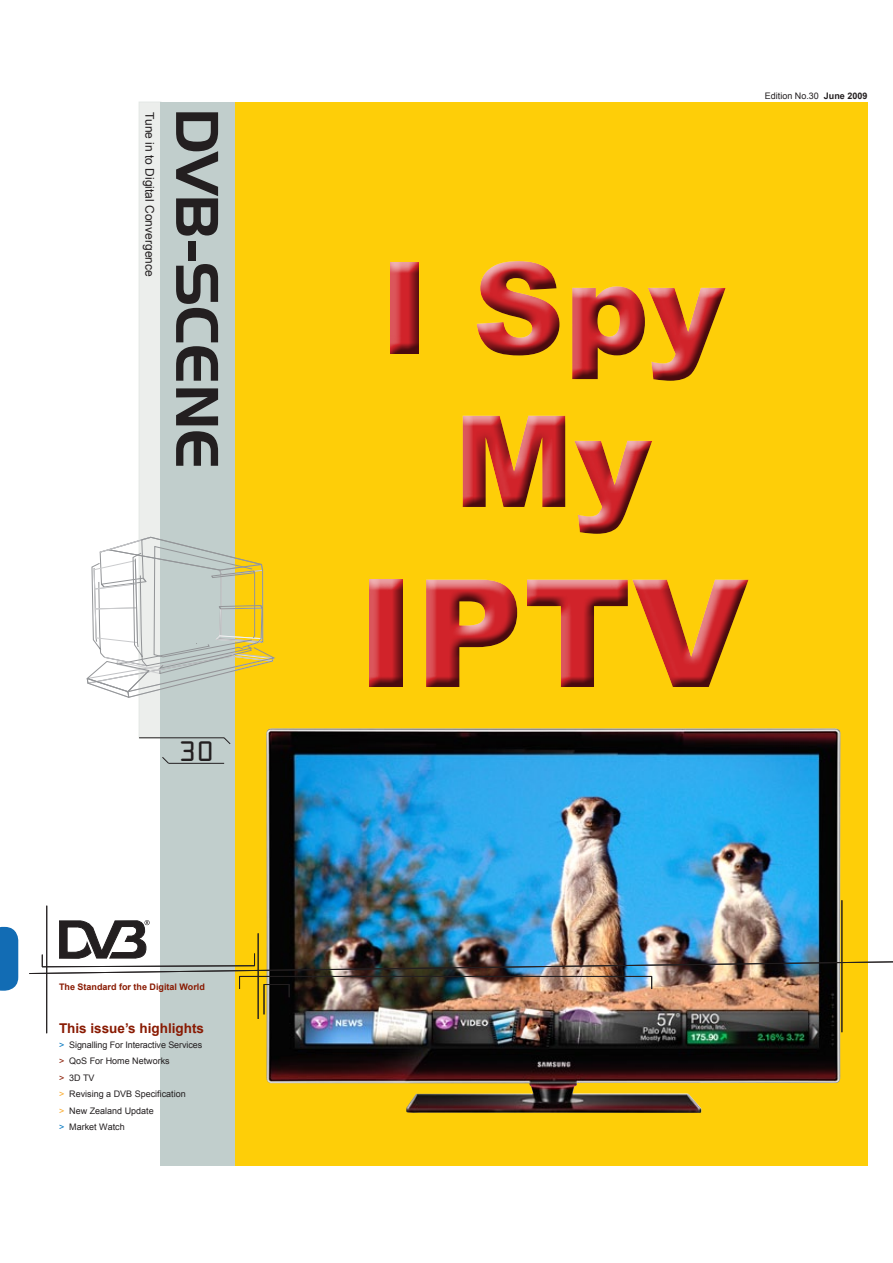
<style>
.page{position:relative;width:893px;height:1263px;background:#fff}
.page>*{position:absolute;margin:0;border:0;box-sizing:border-box;transform-origin:0 0}
.t1{font:900 150px "Arial";color:#d1232a}
.t2{font:900 127.5px/153px "Arial";color:#d1232a;text-align:center}
.t3{font:58.5px "Handel Gothic BT";color:#231f20}
.t4{font:30px "OCRA Extended";color:#231f20}
.t5{font:700 13.5px "Arial";color:#891a02}
.t6{font:12px "Arial";color:#231f20}
.t7{font:9px/16.5px "Arial";color:#231f20}
.t8{font:700 9px "Arial";color:#891a02}
.s1{color:#0075bf}
.s2{color:#891a02}
.s3{color:#faa92a}
.s4{font-weight:700}
</style>
<div class="page">
<svg style="left:0;top:927px;width:18px;height:64px"></svg>
<div style="left:139px;top:102px;width:22px;height:636px;background:#eceeec;border:1px solid #e3e8e5"></div>
<div style="left:161px;top:102px;width:75px;height:1063px;background:#c1cecc"></div>
<div style="left:235px;top:102px;width:632px;height:1063px;background:#fece08"></div>
<img style="left:266px;top:728px;width:574px;height:385px">
<div style="left:360px;top:255px;width:399px;height:442px;background:#231f20;opacity:.75"></div>
<hr style="left:139px;top:737px;width:85px;height:1px;background:#231f20">
<svg style="left:223px;top:737px;width:8px;height:7px"></svg>
<hr style="left:169px;top:763px;width:55px;height:1px;background:#231f20">
<svg style="left:162px;top:757px;width:7px;height:7px"></svg>
<hr style="left:46px;top:906px;width:1px;height:127px;background:#231f20">
<hr style="left:258px;top:933px;width:1px;height:86px;background:#231f20">
<hr style="left:842px;top:900px;width:1px;height:132px;background:#231f20">
<hr style="left:264px;top:984px;width:1px;height:30px;background:#231f20">
<img style="left:29px;top:920px;width:864px;height:77px">
<svg style="left:87px;top:537px;width:188px;height:160px"></svg>
<h3 class="t6" style="left:157px;top:112px;width:166px;rotate:90deg">Tune in to Digital Convergence</h3>
<h3 class="t3" style="left:232px;top:108px;width:363px;rotate:90deg">DVB-SCENE</h3>
<h3 class="t4" style="left:178px;top:735px;width:38px">30</h3>
<p class="t8" style="left:59px;top:981px;width:147px">The Standard for the Digital World</p>
<h3 class="t5" style="left:59px;top:1019px;width:147px">This issue’s highlights</h3>
<p class="t7" style="left:59px;top:1036px;width:145px"><span class="s1">&gt;</span> Signalling For Interactive Services <span class="s2">&gt;</span> QoS For Home Networks<br><span class="s2">&gt;</span> 3D TV<br><span class="s3">&gt;</span> Revising a DVB Specification<br><span class="s3">&gt;</span> New Zealand Update<br><span class="s1">&gt;</span> Market Watch</p>
<p class="t7" style="left:765px;top:88px;width:104px">Edition No.30 <span class="s4">June 2009</span></p>
<h2 class="t2" style="left:380px;top:228px;width:347px">I Spy<br>My</h2>
<h1 class="t1" style="left:357px;top:524px;width:393px">IPTV</h1>
</div>
